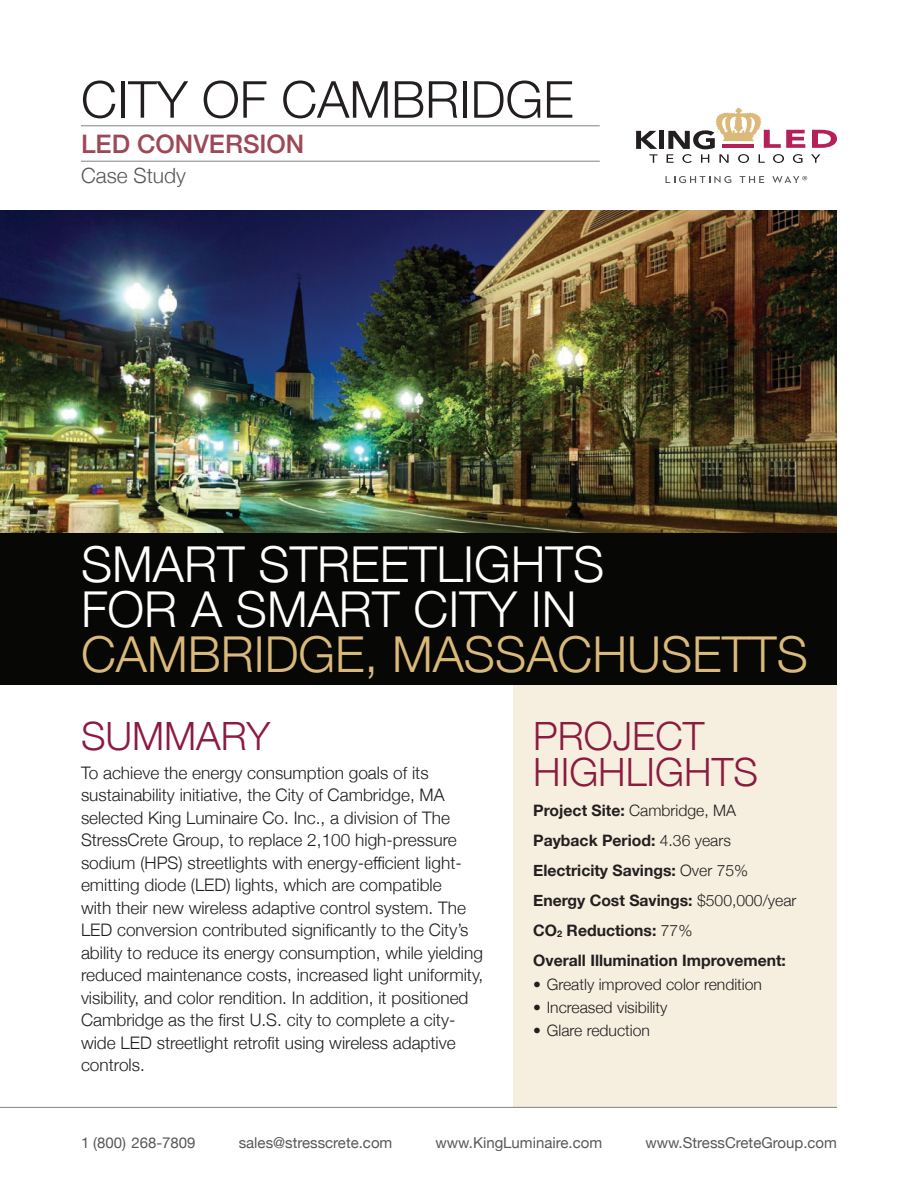
<style>
.page{position:relative;width:918px;height:1188px;background:#fff}
.page>*{position:absolute;margin:0;border:0;box-sizing:border-box;transform-origin:0 0}
.t1{font:300 51px "Helvetica Neue";color:#231f20}
.t2{font:300 49.5px/45px "Helvetica Neue";color:#fff}
.t3{font:300 49.5px "Helvetica Neue";color:#dab97a}
.t4{font:300 39px/36.8px "Helvetica Neue";color:#8b1b40}
.t5{font:500 25.5px "Helvetica Neue";color:#9d4857}
.t6{font:300 21px "Helvetica Neue";color:#57585a}
.t7{font:300 17.25px/22.5px "Helvetica Neue";color:#231f20}
.t8{font:700 15.75px/30px "Helvetica Neue";color:#231f20}
.t9{font:300 15.75px "Helvetica Neue";color:#231f20}
.t10{font:15px "Helvetica Neue";color:#57585a}
.s1{font-weight:300}
.s2{font-size:9.15px}
</style>
<div class="page">
<img style="left:0;top:210px;width:837px;height:323px">
<div style="left:513px;top:685px;width:324px;height:422px;background:#f6eede"></div>
<div style="left:0;top:533px;width:837px;height:152px;background:#070806"></div>
<div style="left:659px;top:131px;width:5px;height:18px;background:#231f20"></div>
<svg style="left:812px;top:130px;width:25px;height:18px"></svg>
<svg style="left:636px;top:131px;width:22px;height:32px"></svg>
<svg style="left:667px;top:108px;width:138px;height:55px"></svg>
<svg style="left:811px;top:154px;width:9px;height:9px"></svg>
<svg style="left:666px;top:176px;width:65px;height:7px"></svg>
<svg style="left:740px;top:176px;width:24px;height:7px"></svg>
<svg style="left:772px;top:176px;width:35px;height:7px"></svg>
<hr style="left:81px;top:125px;width:519px;height:1px;background:#808285">
<hr style="left:81px;top:161px;width:519px;height:1px;background:#808285">
<hr style="left:0;top:1107px;width:837px;height:1px;background:#808285">
<h1 class="t1" style="left:81px;top:58px;width:494px">CITY OF CAMBRIDGE</h1>
<h3 class="t5" style="left:81px;top:124px;width:225px">LED CONVERSION</h3>
<p class="t6" style="left:81px;top:159px;width:107px">Case Study</p>
<h2 class="t2" style="left:81px;top:538px;width:525px">SMART STREETLIGHTS<br>FOR A SMART CITY IN</h2>
<h2 class="t3" style="left:81px;top:614px;width:728px">CAMBRIDGE, MASSACHUSETTS</h2>
<h3 class="t4" style="left:81px;top:714px;width:191px">SUMMARY</h3>
<p class="t7" style="left:81px;top:760px;width:404px">To achieve the energy consumption goals of its sustainability initiative, the City of Cambridge, MA selected King Luminaire Co. Inc., a division of The StressCrete Group, to replace 2,100 high-pressure sodium (HPS) streetlights with energy-efficient light&shy;emitting diode (LED) lights, which are compatible<br>with their new wireless adaptive control system. The LED conversion contributed significantly to the City’s ability to reduce its energy consumption, while yielding reduced maintenance costs, increased light uniformity, visibility, and color rendition. In addition, it positioned Cambridge as the first U.S. city to complete a city&shy;wide LED streetlight retrofit using wireless adaptive controls.</p>
<h3 class="t4" style="left:533px;top:714px;width:226px">PROJECT<br>HIGHLIGHTS</h3>
<p class="t8" style="left:533px;top:796px;width:265px">Project Site: <span class="s1">Cambridge, MA<br></span>Payback Period: <span class="s1">4.36 years<br></span>Electricity Savings: <span class="s1">Over 75%<br></span>Energy Cost Savings: <span class="s1">$500,000/year<br></span>CO<span class="s2">2</span> Reductions: <span class="s1">77%<br></span>Overall Illumination Improvement:</p>
<p class="t9" style="left:533px;top:971px;width:230px">• Greatly improved color rendition</p>
<p class="t9" style="left:533px;top:994px;width:136px">• Increased visibility</p>
<p class="t9" style="left:533px;top:1018px;width:118px">• Glare reduction</p>
<p class="t10" style="left:81px;top:1134px;width:116px">1 (800) 268-7809</p>
<p class="t10" style="left:239px;top:1134px;width:155px">sales@stresscrete.com</p>
<p class="t10" style="left:436px;top:1134px;width:168px">www.KingLuminaire.com</p>
<p class="t10" style="left:645px;top:1134px;width:193px">www.StressCreteGroup.com</p>
</div>
